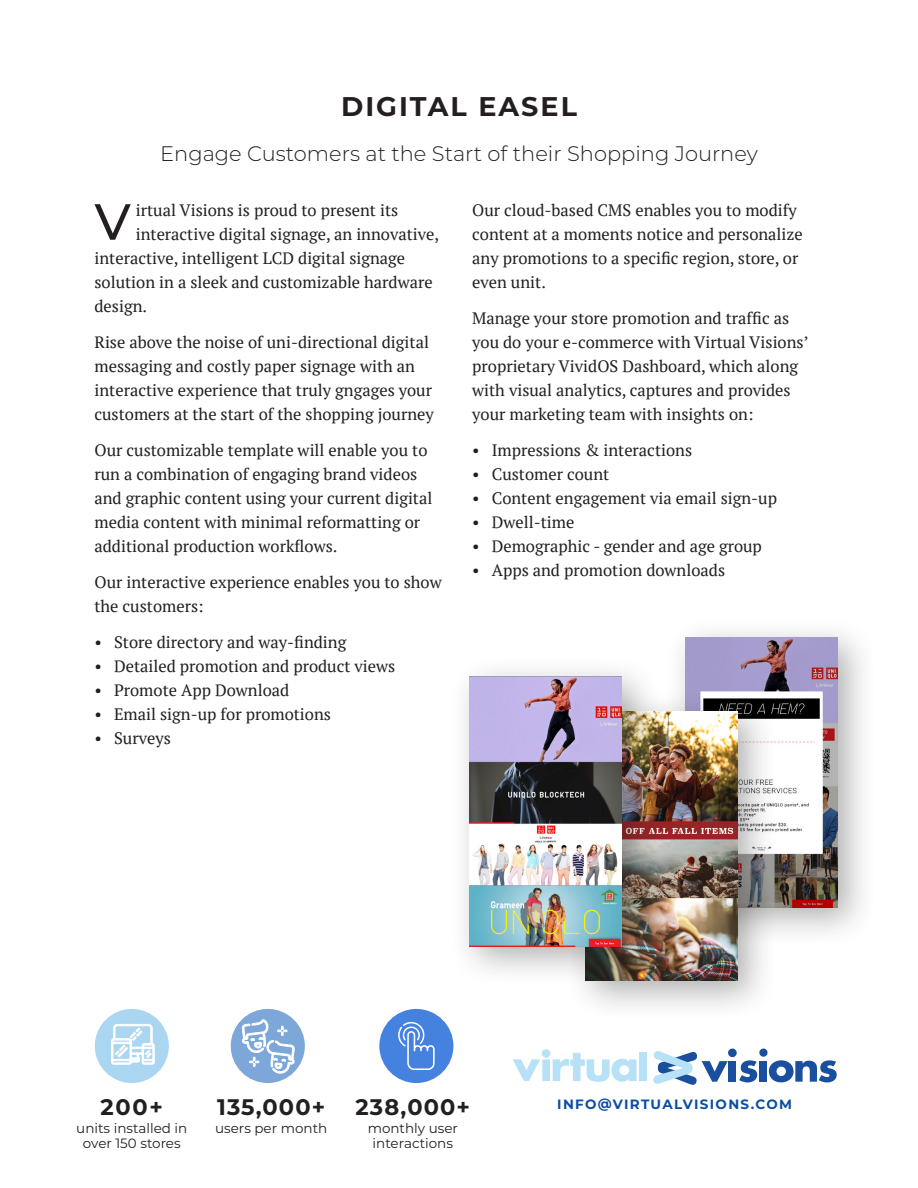
<style>
.page{position:relative;width:918px;height:1188px;background:#fff}
.page>*{position:absolute;margin:0;border:0;box-sizing:border-box;transform-origin:0 0}
.t1{font:500 50.85px "Montserrat";color:#231f20}
.t2{font:700 27px "Montserrat";letter-spacing:.075em;color:#231f20}
.t3{font:700 22.5px "Montserrat";letter-spacing:.05em;color:#231f20}
.t4{font:300 21px "Montserrat";color:#231f20}
.t5{font:16.5px/24px "PT Serif";color:#231f20}
.t6{font:13.5px/15px "Montserrat";color:#231f20;text-align:center}
.t7{font:700 13.5px "Montserrat";letter-spacing:.1em;color:#0d4da1}
</style>
<div class="page">
<svg style="left:513px;top:1049px;width:124px;height:33px"></svg>
<div style="left:639px;top:1053px;width:7px;height:28px;background:#b7e1f6"></div>
<svg style="left:653px;top:1049px;width:184px;height:35px"></svg>
<div style="left:95px;top:1009px;width:74px;height:74px;background:#aad6f2;border-radius:50%"></div>
<svg style="left:111px;top:1024px;width:44px;height:41px"></svg>
<div style="left:231px;top:1009px;width:74px;height:74px;background:#7ca7d8;border-radius:50%"></div>
<svg style="left:242px;top:1019px;width:53px;height:56px"></svg>
<div style="left:379px;top:1009px;width:74px;height:74px;background:#4582e0;border-radius:50%"></div>
<svg style="left:398px;top:1022px;width:37px;height:48px"></svg>
<div style="left:665px;top:617px;width:212px;height:331px;background:#231f20;opacity:.35"></div>
<img style="left:686px;top:638px;width:152px;height:270px">
<div style="left:565px;top:690px;width:212px;height:331px;background:#231f20;opacity:.35"></div>
<img style="left:662px;top:711px;width:75px;height:270px">
<div style="left:449px;top:656px;width:213px;height:330px;background:#231f20;opacity:.35"></div>
<img style="left:470px;top:676px;width:152px;height:270px">
<p class="t2" style="left:341px;top:87px;width:237px">DIGITAL EASEL</p>
<p class="t4" style="left:160px;top:139px;width:599px">Engage Customers at the Start of their Shopping Journey</p>
<p class="t1" style="left:95px;top:186px;width:38px">V</p>
<p class="t5" style="left:136px;top:198px;width:264px">irtual Visions is proud to present its</p>
<p class="t5" style="left:136px;top:222px;width:305px">interactive digital signage, an innovative,</p>
<p class="t5" style="left:94px;top:246px;width:312px">interactive, intelligent LCD digital signage</p>
<p class="t5" style="left:94px;top:270px;width:340px">solution in a sleek and customizable hardware</p>
<p class="t5" style="left:94px;top:294px;width:54px">design.</p>
<p class="t5" style="left:94px;top:330px;width:341px">Rise above the noise of uni-directional digital messaging and costly paper signage with an interactive experience that truly gngages your customers at the start of the shopping journey</p>
<p class="t5" style="left:94px;top:438px;width:339px">Our customizable template will enable you to run a combination of engaging brand videos and graphic content using your current digital media content with minimal reformatting or additional production workflows.</p>
<p class="t5" style="left:94px;top:570px;width:349px">Our interactive experience enables you to show the customers:</p>
<p class="t5" style="left:94px;top:630px;width:253px">• Store directory and way-finding</p>
<p class="t5" style="left:94px;top:654px;width:302px">• Detailed promotion and product views</p>
<p class="t5" style="left:94px;top:678px;width:196px">• Promote App Download</p>
<p class="t5" style="left:94px;top:702px;width:238px">• Email sign-up for promotions</p>
<p class="t5" style="left:94px;top:726px;width:78px">• Surveys</p>
<p class="t5" style="left:472px;top:198px;width:332px">Our cloud-based CMS enables you to modify content at a moments notice and personalize any promotions to a specific region, store, or even unit.</p>
<p class="t5" style="left:472px;top:306px;width:338px">Manage your store promotion and traffic as you do your e-commerce with Virtual Visions’ proprietary VividOS Dashboard, which along with visual analytics, captures and provides your marketing team with insights on:</p>
<p class="t5" style="left:472px;top:438px;width:221px">• Impressions &amp; interactions</p>
<p class="t5" style="left:472px;top:462px;width:139px">• Customer count</p>
<p class="t5" style="left:472px;top:486px;width:306px">• Content engagement via email sign-up</p>
<p class="t5" style="left:472px;top:510px;width:104px">• Dwell-time</p>
<p class="t5" style="left:472px;top:534px;width:291px">• Demographic - gender and age group</p>
<p class="t5" style="left:472px;top:558px;width:254px">• Apps and promotion downloads</p>
<p class="t3" style="left:101px;top:1091px;width:64px">200+</p>
<p class="t7" style="left:557px;top:1095px;width:236px">INFO@VIRTUALVISIONS.COM</p>
<p class="t6" style="left:76px;top:1120px;width:113px">units installed in over 150 stores</p>
<p class="t3" style="left:217px;top:1091px;width:110px">135,000+</p>
<p class="t6" style="left:215px;top:1120px;width:114px">users per month</p>
<p class="t3" style="left:356px;top:1091px;width:116px">238,000+</p>
<p class="t6" style="left:368px;top:1120px;width:92px">monthly user interactions</p>
</div>
